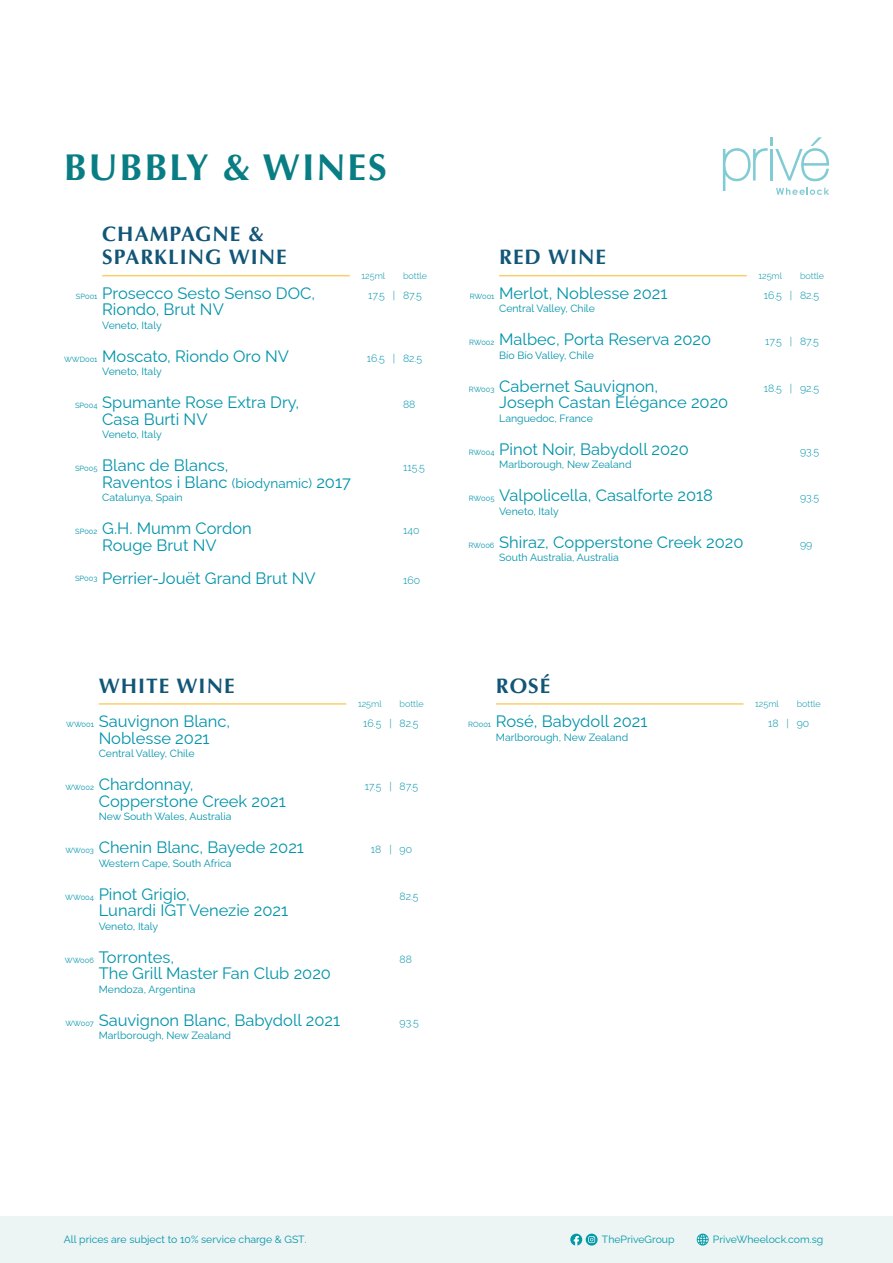
<style>
.page{position:relative;width:893px;height:1263px;background:#fff}
.page>*{position:absolute;margin:0;border:0;box-sizing:border-box;transform-origin:0 0}
.t1{font:700 37.5px "Optima";letter-spacing:.05em;color:#087e84}
.t2{font:700 21px/22.5px "Optima";letter-spacing:.05em;color:#125677}
.t3{font:100 16.5px/16.5px "Raleway";color:#0094aa}
.t4{font:100 10.5px "Raleway";color:#0094aa}
.t5{font:100 10.5px "Raleway";color:#009aa7}
.t6{font:100 9px "Raleway";color:#0094aa}
.t7{font:100 7.5px "Raleway";color:#0094aa}
.s1{font-size:13.5px}
</style>
<div class="page">
<div style="left:0;top:1216px;width:893px;height:47px;background:#edf4f4"></div>
<svg style="left:697px;top:1233px;width:12px;height:12px"></svg>
<svg style="left:586px;top:1233px;width:12px;height:12px"></svg>
<svg style="left:588px;top:1236px;width:7px;height:7px"></svg>
<svg style="left:570px;top:1233px;width:12px;height:12px"></svg>
<hr style="left:102px;top:275px;width:248px;height:1px;background:#f9cf6c">
<hr style="left:496px;top:703px;width:247px;height:2px;background:#f9cf6c">
<hr style="left:499px;top:275px;width:248px;height:1px;background:#f9cf6c">
<hr style="left:99px;top:703px;width:247px;height:2px;background:#f9cf6c">
<svg style="left:723px;top:137px;width:106px;height:58px"></svg>
<h1 class="t1" style="left:64px;top:145px;width:324px">BUBBLY &amp; WINES</h1>
<p class="t2" style="left:102px;top:223px;width:186px">CHAMPAGNE &amp;<br>SPARKLING WINE</p>
<p class="t3" style="left:102px;top:283px;width:214px">Prosecco Sesto Senso DOC,<br>Riondo, Brut NV</p>
<p class="t4" style="left:102px;top:317px;width:61px">Veneto, Italy</p>
<p class="t3" style="left:102px;top:346px;width:188px">Moscato, Riondo Oro NV</p>
<p class="t4" style="left:102px;top:363px;width:61px">Veneto, Italy</p>
<p class="t3" style="left:102px;top:392px;width:198px">Spumante Rose Extra Dry,<br>Casa Burti NV</p>
<p class="t4" style="left:102px;top:426px;width:61px">Veneto, Italy</p>
<p class="t3" style="left:102px;top:455px;width:250px">Blanc de Blancs,<br>Raventos i Blanc <span class="s1">(biodynamic)</span> 2017</p>
<p class="t4" style="left:102px;top:489px;width:82px">Catalunya, Spain</p>
<p class="t3" style="left:102px;top:518px;width:151px">G.H. Mumm Cordon<br>Rouge Brut NV</p>
<p class="t3" style="left:102px;top:568px;width:215px">Perrier-Jouët Grand Brut NV</p>
<p class="t7" style="left:76px;top:290px;width:23px">SP001</p>
<p class="t7" style="left:64px;top:353px;width:35px">WWD001</p>
<p class="t7" style="left:75px;top:400px;width:24px">SP004</p>
<p class="t7" style="left:75px;top:463px;width:24px">SP005</p>
<p class="t7" style="left:75px;top:526px;width:24px">SP002</p>
<p class="t7" style="left:75px;top:572px;width:24px">SP003</p>
<p class="t6" style="left:362px;top:269px;width:25px">125ml</p>
<p class="t6" style="left:403px;top:269px;width:26px">bottle</p>
<p class="t4" style="left:368px;top:287px;width:18px">17.5</p>
<p class="t4" style="left:393px;top:287px;width:4px">|</p>
<p class="t4" style="left:403px;top:287px;width:20px">87.5</p>
<p class="t4" style="left:367px;top:350px;width:20px">16.5</p>
<p class="t4" style="left:393px;top:350px;width:4px">|</p>
<p class="t4" style="left:403px;top:350px;width:21px">82.5</p>
<p class="t4" style="left:403px;top:396px;width:14px">88</p>
<p class="t4" style="left:403px;top:459px;width:23px">115.5</p>
<p class="t4" style="left:403px;top:522px;width:18px">140</p>
<p class="t4" style="left:403px;top:572px;width:18px">160</p>
<p class="t2" style="left:99px;top:674px;width:137px">WHITE WINE</p>
<p class="t3" style="left:99px;top:711px;width:133px">Sauvignon Blanc,<br>Noblesse 2021</p>
<p class="t4" style="left:99px;top:745px;width:97px">Central Valley, Chile</p>
<p class="t3" style="left:99px;top:774px;width:189px">Chardonnay,<br>Copperstone Creek 2021</p>
<p class="t4" style="left:99px;top:808px;width:134px">New South Wales, Australia</p>
<p class="t3" style="left:99px;top:837px;width:207px">Chenin Blanc, Bayede 2021</p>
<p class="t4" style="left:99px;top:854px;width:134px">Western Cape, South Africa</p>
<p class="t3" style="left:99px;top:884px;width:191px">Pinot Grigio,<br>Lunardi IGT Venezie 2021</p>
<p class="t4" style="left:99px;top:917px;width:61px">Veneto, Italy</p>
<p class="t3" style="left:99px;top:947px;width:234px">Torrontes,<br>The Grill Master Fan Club 2020</p>
<p class="t4" style="left:99px;top:980px;width:98px">Mendoza, Argentina</p>
<p class="t3" style="left:99px;top:1010px;width:243px">Sauvignon Blanc, Babydoll 2021</p>
<p class="t4" style="left:99px;top:1027px;width:134px">Marlborough, New Zealand</p>
<p class="t7" style="left:66px;top:718px;width:29px">WW001</p>
<p class="t7" style="left:65px;top:781px;width:30px">WW002</p>
<p class="t7" style="left:65px;top:844px;width:30px">WW003</p>
<p class="t7" style="left:65px;top:891px;width:30px">WW004</p>
<p class="t7" style="left:65px;top:954px;width:31px">WW006</p>
<p class="t7" style="left:65px;top:1017px;width:30px">WW007</p>
<p class="t6" style="left:358px;top:697px;width:25px">125ml</p>
<p class="t6" style="left:400px;top:697px;width:26px">bottle</p>
<p class="t4" style="left:363px;top:715px;width:20px">16.5</p>
<p class="t4" style="left:389px;top:715px;width:4px">|</p>
<p class="t4" style="left:400px;top:715px;width:21px">82.5</p>
<p class="t4" style="left:365px;top:778px;width:18px">17.5</p>
<p class="t4" style="left:389px;top:778px;width:4px">|</p>
<p class="t4" style="left:400px;top:778px;width:20px">87.5</p>
<p class="t4" style="left:371px;top:841px;width:12px">18</p>
<p class="t4" style="left:389px;top:841px;width:4px">|</p>
<p class="t4" style="left:400px;top:841px;width:14px">90</p>
<p class="t4" style="left:400px;top:887px;width:21px">82.5</p>
<p class="t4" style="left:400px;top:950px;width:14px">88</p>
<p class="t4" style="left:400px;top:1013px;width:21px">93.5</p>
<p class="t2" style="left:499px;top:246px;width:108px">RED WINE</p>
<p class="t3" style="left:499px;top:283px;width:170px">Merlot, Noblesse 2021</p>
<p class="t4" style="left:499px;top:300px;width:97px">Central Valley, Chile</p>
<p class="t3" style="left:499px;top:329px;width:213px">Malbec, Porta Reserva 2020</p>
<p class="t4" style="left:499px;top:347px;width:96px">Bío Bío Valley, Chile</p>
<p class="t3" style="left:499px;top:376px;width:231px">Cabernet Sauvignon,<br>Joseph Castan Elégance 2020</p>
<p class="t4" style="left:499px;top:410px;width:95px">Languedoc, France</p>
<p class="t3" style="left:499px;top:439px;width:191px">Pinot Noir, Babydoll 2020</p>
<p class="t4" style="left:499px;top:456px;width:134px">Marlborough, New Zealand</p>
<p class="t3" style="left:499px;top:485px;width:215px">Valpolicella, Casalforte 2018</p>
<p class="t4" style="left:499px;top:503px;width:61px">Veneto, Italy</p>
<p class="t3" style="left:499px;top:532px;width:246px">Shiraz, Copperstone Creek 2020</p>
<p class="t4" style="left:499px;top:549px;width:121px">South Australia, Australia</p>
<p class="t7" style="left:470px;top:290px;width:26px">RW001</p>
<p class="t7" style="left:469px;top:337px;width:27px">RW002</p>
<p class="t7" style="left:469px;top:383px;width:27px">RW003</p>
<p class="t7" style="left:469px;top:446px;width:27px">RW004</p>
<p class="t7" style="left:469px;top:493px;width:27px">RW005</p>
<p class="t7" style="left:468px;top:539px;width:28px">RW006</p>
<p class="t6" style="left:758px;top:269px;width:25px">125ml</p>
<p class="t6" style="left:800px;top:269px;width:26px">bottle</p>
<p class="t4" style="left:764px;top:287px;width:20px">16.5</p>
<p class="t4" style="left:765px;top:333px;width:18px">17.5</p>
<p class="t4" style="left:764px;top:380px;width:20px">18.5</p>
<p class="t4" style="left:790px;top:287px;width:4px">|</p>
<p class="t4" style="left:790px;top:333px;width:4px">|</p>
<p class="t4" style="left:790px;top:380px;width:4px">|</p>
<p class="t4" style="left:800px;top:287px;width:21px">82.5</p>
<p class="t4" style="left:800px;top:333px;width:20px">87.5</p>
<p class="t4" style="left:800px;top:380px;width:21px">92.5</p>
<p class="t4" style="left:800px;top:443px;width:21px">93.5</p>
<p class="t4" style="left:800px;top:489px;width:21px">93.5</p>
<p class="t4" style="left:800px;top:536px;width:14px">99</p>
<p class="t2" style="left:496px;top:674px;width:56px">ROSÉ</p>
<p class="t3" style="left:496px;top:711px;width:153px">Rosé, Babydoll 2021</p>
<p class="t4" style="left:496px;top:728px;width:134px">Marlborough, New Zealand</p>
<p class="t7" style="left:468px;top:718px;width:24px">RO001</p>
<p class="t6" style="left:755px;top:697px;width:25px">125ml</p>
<p class="t6" style="left:797px;top:697px;width:26px">bottle</p>
<p class="t4" style="left:768px;top:715px;width:43px">18 | 90</p>
<p class="t4" style="left:64px;top:1231px;width:244px">All prices are subject to 10% service charge &amp; GST.</p>
<p class="t5" style="left:602px;top:1231px;width:74px">ThePriveGroup</p>
<p class="t5" style="left:713px;top:1231px;width:112px">PriveWheelock.com.sg</p>
</div>
